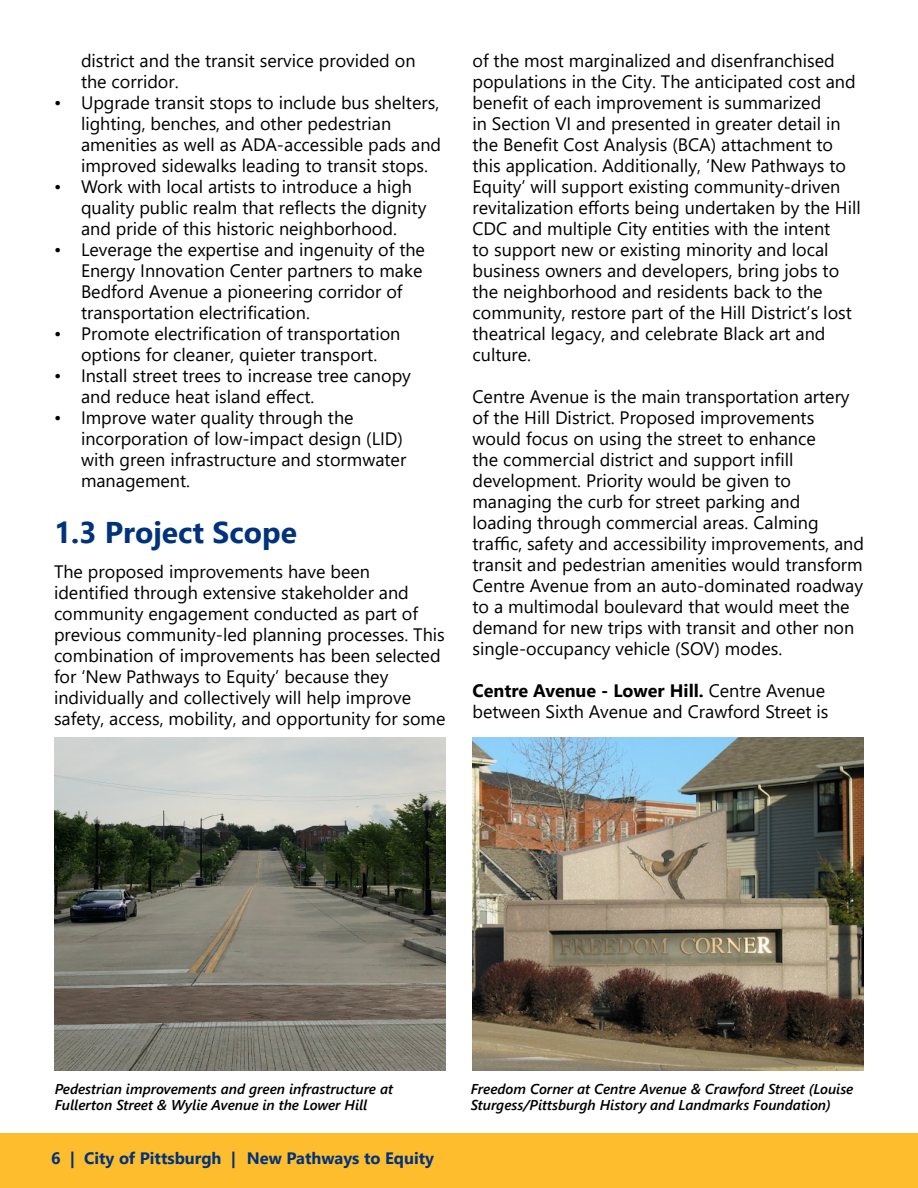
<style>
.page{position:relative;width:918px;height:1188px;background:#fff}
.page>*{position:absolute;margin:0;border:0;box-sizing:border-box;transform-origin:0 0}
.t1{font:700 30px "Segoe UI";color:#00337c}
.t2{font:18px/21px "Segoe UI";color:#000}
.t3{font:700 16.5px "Segoe UI";color:#00337c}
.t4{font:italic 600 14.25px/16.5px "Segoe UI";color:#000}
.s1{font-weight:700}
</style>
<div class="page">
<div style="left:0;top:1134px;width:918px;height:54px;background:#febd2d"></div>
<img style="left:54px;top:737px;width:392px;height:333px">
<img style="left:472px;top:737px;width:392px;height:333px">
<p class="t2" style="left:81px;top:49px;width:336px">district and the transit service provided on the corridor.</p>
<p class="t2" style="left:81px;top:91px;width:362px;text-indent:-27px">• Upgrade transit stops to include bus shelters, lighting, benches, and other pedestrian amenities as well as ADA-accessible pads and improved sidewalks leading to transit stops.</p>
<p class="t2" style="left:81px;top:175px;width:347px;text-indent:-27px">• Work with local artists to introduce a high quality public realm that reflects the dignity and pride of this historic neighborhood.</p>
<p class="t2" style="left:81px;top:238px;width:346px;text-indent:-27px">• Leverage the expertise and ingenuity of the Energy Innovation Center partners to make Bedford Avenue a pioneering corridor of transportation electrification.</p>
<p class="t2" style="left:54px;top:322px;width:348px;text-align:center">• Promote electrification of transportation options for cleaner, quieter transport.</p>
<p class="t2" style="left:81px;top:364px;width:332px;text-indent:-27px">• Install street trees to increase tree canopy and reduce heat island effect.</p>
<p class="t2" style="left:81px;top:406px;width:327px;text-indent:-27px">• Improve water quality through the incorporation of low-impact design (LID) with green infrastructure and stormwater management.</p>
<h1 class="t1" style="left:54px;top:504px;width:244px">1.3 Project Scope</h1>
<p class="t2" style="left:54px;top:559px;width:393px">The proposed improvements have been identified through extensive stakeholder and community engagement conducted as part of previous community-led planning processes. This combination of improvements has been selected for ‘New Pathways to Equity’ because they individually and collectively will help improve safety, access, mobility, and opportunity for some</p>
<p class="t2" style="left:472px;top:49px;width:390px">of the most marginalized and disenfranchised populations in the City. The anticipated cost and benefit of each improvement is summarized<br>in Section VI and presented in greater detail in the Benefit Cost Analysis (BCA) attachment to this application. Additionally, ‘New Pathways to Equity’ will support existing community-driven revitalization efforts being undertaken by the Hill CDC and multiple City entities with the intent<br>to support new or existing minority and local business owners and developers, bring jobs to the neighborhood and residents back to the community, restore part of the Hill District’s lost theatrical legacy, and celebrate Black art and culture.</p>
<p class="t2" style="left:472px;top:385px;width:393px">Centre Avenue is the main transportation artery of the Hill District. Proposed improvements would focus on using the street to enhance<br>the commercial district and support infill development. Priority would be given to managing the curb for street parking and loading through commercial areas. Calming traffic, safety and accessibility improvements, and transit and pedestrian amenities would transform Centre Avenue from an auto-dominated roadway to a multimodal boulevard that would meet the demand for new trips with transit and other non single-occupancy vehicle (SOV) modes.</p>
<p class="t2" style="left:472px;top:679px;width:358px"><span class="s1">Centre Avenue - Lower Hill.</span> Centre Avenue between Sixth Avenue and Crawford Street is</p>
<p class="t4" style="left:55px;top:1078px;width:340px">Pedestrian improvements and green infrastructure at<br>Fullerton Street &amp; Wylie Avenue in the Lower Hill</p>
<p class="t4" style="left:471px;top:1078px;width:384px">Freedom Corner at Centre Avenue &amp; Crawford Street (Louise<br>Sturgess/Pittsburgh History and Landmarks Foundation)</p>
<p class="t3" style="left:247px;top:1142px;width:189px">New Pathways to Equity</p>
<p class="t3" style="left:51px;top:1142px;width:515px">6 | City of Pittsburgh | RAISing the Hill: Infrastructure for Equity</p>
</div>
